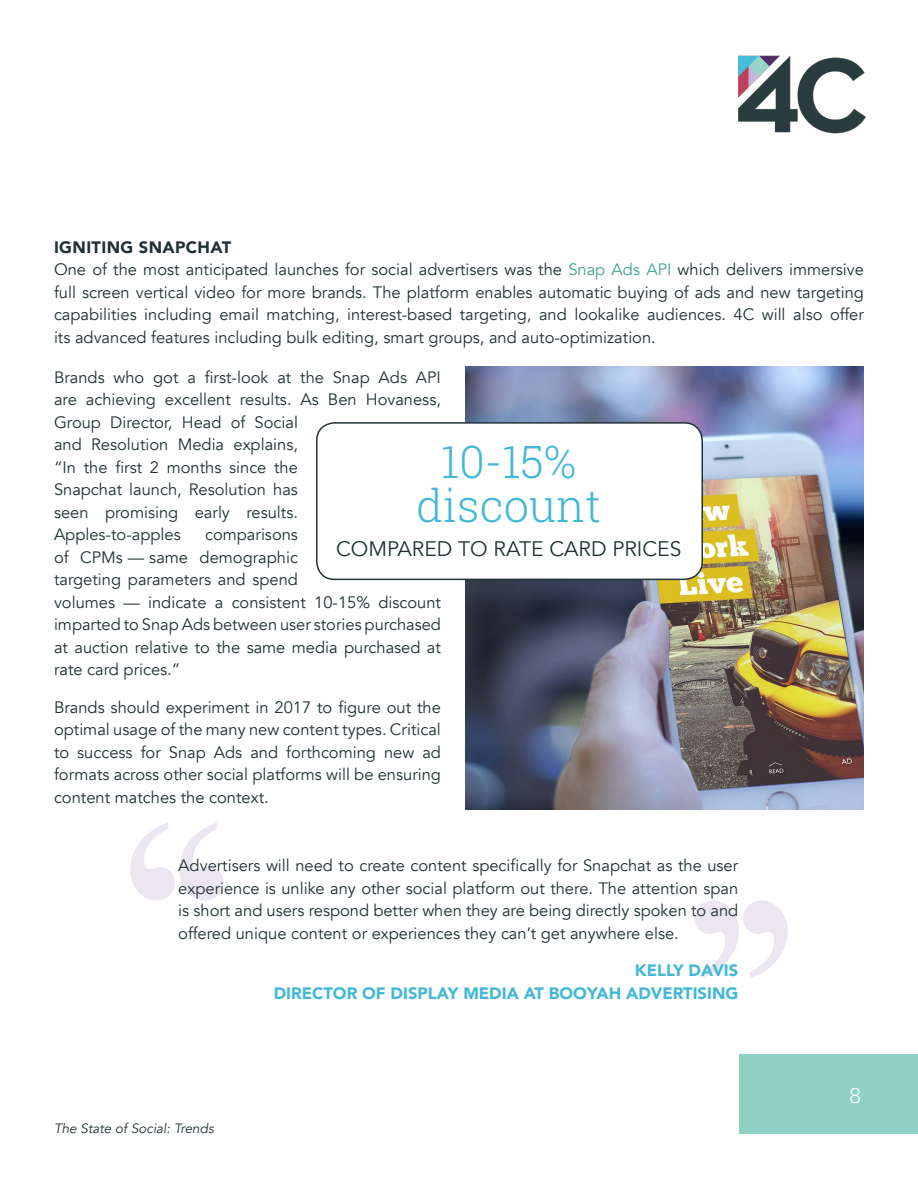
<style>
.page{position:relative;width:918px;height:1188px;background:#fff}
.page>*{position:absolute;margin:0;border:0;box-sizing:border-box;transform-origin:0 0}
.t1{font:300 45px/43.5px "Roboto Slab";color:#42b8d6;text-align:center}
.t2{font:21px "Avenir";color:#213135}
.t3{font:300 21px "Roboto Slab";color:#fff}
.t4{font:16.5px/22.5px "Avenir";color:#213135}
.t5{font:900 16.5px/22.5px "Avenir";color:#42b8d6;text-align:right}
.t6{font:italic 13.5px "Avenir";color:#213135}
.s1{font-weight:900}
.s2{color:#43a592}
</style>
<div class="page">
<div style="left:739px;top:1055px;width:179px;height:79px;background:#8fd1c4"></div>
<img style="left:738px;top:55px;width:128px;height:79px">
<img style="left:465px;top:366px;width:399px;height:444px">
<div style="left:317px;top:423px;width:385px;height:156px;background:#fff;border-radius:18px"></div>
<div style="left:316px;top:422px;width:387px;height:158px;border:2px solid #213135;border-radius:18px"></div>
<svg style="left:130px;top:823px;width:94px;height:78px"></svg>
<svg style="left:694px;top:900px;width:94px;height:78px"></svg>
<p class="t4" style="left:54px;top:236px;width:811px"><span class="s1">IGNITING SNAPCHAT<br></span>One of the most anticipated launches for social advertisers was the <span class="s2">Snap Ads API</span> which delivers immersive full screen vertical video for more brands. The platform enables automatic buying of ads and new targeting capabilities including email matching, interest-based targeting, and lookalike audiences. 4C will also offer its advanced features including bulk editing, smart groups, and auto-optimization.</p>
<p class="t4" style="left:54px;top:366px;width:389px">Brands who got a first-look at the Snap Ads API are achieving excellent results. As Ben Hovaness, Group Director, Head of Social<br>and Resolution Media explains,<br>“In the first 2 months since the<br>Snapchat launch, Resolution has<br>seen promising early results.<br>Apples-to-apples</p>
<h1 class="t1" style="left:416px;top:439px;width:186px">10-15% discount</h1>
<p class="t2" style="left:336px;top:536px;width:347px">COMPARED TO RATE CARD PRICES</p>
<p class="t4" style="left:54px;top:524px;width:389px;text-indent:151px">comparisons<br>of CPMs — same demographic<br>targeting parameters and spend<br>volumes — indicate a consistent 10-15% discount imparted to Snap Ads between user stories purchased at auction relative to the same media purchased at rate card prices.”</p>
<p class="t4" style="left:54px;top:696px;width:389px;text-align:justify">Brands should experiment in 2017 to figure out the optimal usage of the many new content types. Critical to success for Snap Ads and forthcoming new ad formats across other social platforms will be ensuring content matches the context.</p>
<p class="t4" style="left:178px;top:854px;width:562px;text-align:justify">Advertisers will need to create content specifically for Snapchat as the user experience is unlike any other social platform out there. The attention span is short and users respond better when they are being directly spoken to and offered unique content or experiences they can’t get anywhere else.</p>
<p class="t5" style="left:274px;top:959px;width:466px">KELLY DAVIS<br>DIRECTOR OF DISPLAY MEDIA AT BOOYAH ADVERTISING</p>
<p class="t6" style="left:54px;top:1120px;width:161px">The State of Social: Trends</p>
<p class="t3" style="left:849px;top:1081px;width:13px">8</p>
</div>
